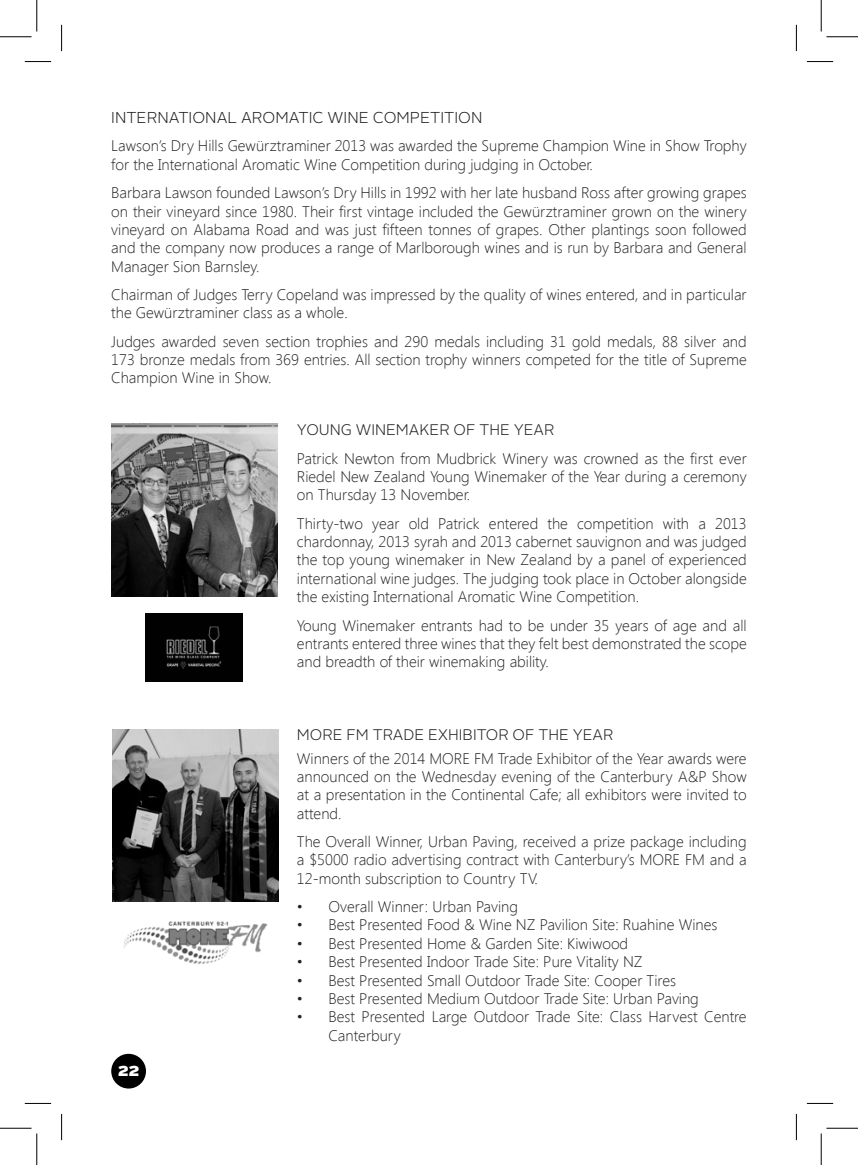
<style>
.page{position:relative;width:858px;height:1165px;background:#fff}
.page>*{position:absolute;margin:0;border:0;box-sizing:border-box;transform-origin:0 0}
.t1{font:900 17.5px "Alright Sans";color:#fff}
.Paragraph_Style_1{font:300 15.75px "Alright Sans";color:#231f20}
.t2{font:300 15.4px/18.4px "Segoe UI";color:#231f20;text-align:justify}
.Paragraph_Style_1-2{font:300 15.4px "Alright Sans";color:#231f20}
</style>
<div class="page">
<div style="left:111px;top:1054px;width:35px;height:34px;background:#000;border-radius:50%"></div>
<img style="left:113px;top:729px;width:166px;height:172px">
<img style="left:123px;top:921px;width:145px;height:43px">
<img style="left:111px;top:424px;width:166px;height:172px">
<img style="left:145px;top:613px;width:98px;height:69px">
<svg style="left:25px;top:61px;width:26px;height:1px"></svg>
<svg style="left:806px;top:61px;width:26px;height:1px"></svg>
<svg style="left:25px;top:1103px;width:26px;height:1px"></svg>
<svg style="left:806px;top:1103px;width:26px;height:1px"></svg>
<svg style="left:61px;top:25px;width:1px;height:26px"></svg>
<svg style="left:61px;top:1114px;width:1px;height:26px"></svg>
<svg style="left:795px;top:25px;width:1px;height:26px"></svg>
<svg style="left:795px;top:1114px;width:1px;height:26px"></svg>
<hr style="left:0;top:36px;width:32px;height:1px;background:#000">
<hr style="left:826px;top:36px;width:31px;height:1px;background:#000">
<hr style="left:0;top:1128px;width:32px;height:1px;background:#000">
<hr style="left:826px;top:1128px;width:31px;height:1px;background:#000">
<hr style="left:36px;top:0;width:1px;height:32px;background:#000">
<hr style="left:36px;top:1133px;width:1px;height:32px;background:#000">
<hr style="left:820px;top:0;width:1px;height:32px;background:#000">
<hr style="left:820px;top:1133px;width:1px;height:32px;background:#000">
<p class="Paragraph_Style_1" style="left:111px;top:107px;width:372px">INTERNATIONAL AROMATIC WINE COMPETITION</p>
<p class="t2" style="left:111px;top:136px;width:636px">Lawson’s Dry Hills Gewürztraminer 2013 was awarded the Supreme Champion Wine in Show Trophy for the International Aromatic Wine Competition during judging in October.</p>
<p class="t2" style="left:111px;top:183px;width:636px">Barbara Lawson founded Lawson’s Dry Hills in 1992 with her late husband Ross after growing grapes on their vineyard since 1980. Their first vintage included the Gewürztraminer grown on the winery vineyard on Alabama Road and was just fifteen tonnes of grapes. Other plantings soon followed and the company now produces a range of Marlborough wines and is run by Barbara and General Manager Sion Barnsley.</p>
<p class="t2" style="left:111px;top:285px;width:636px">Chairman of Judges Terry Copeland was impressed by the quality of wines entered, and in particular the Gewürztraminer class as a whole.</p>
<p class="t2" style="left:111px;top:331px;width:636px">Judges awarded seven section trophies and 290 medals including 31 gold medals, 88 silver and 173 bronze medals from 369 entries. All section trophy winners competed for the title of Supreme Champion Wine in Show.</p>
<p class="Paragraph_Style_1-2" style="left:297px;top:420px;width:259px">YOUNG WINEMAKER OF THE YEAR</p>
<p class="t2" style="left:297px;top:448px;width:451px">Patrick Newton from Mudbrick Winery was crowned as the first ever Riedel New Zealand Young Winemaker of the Year during a ceremony on Thursday 13 November.</p>
<p class="t2" style="left:297px;top:514px;width:451px">Thirty-two year old Patrick entered the competition with a 2013 chardonnay, 2013 syrah and 2013 cabernet sauvignon and was judged the top young winemaker in New Zealand by a panel of experienced international wine judges. The judging took place in October alongside the existing International Aromatic Wine Competition.</p>
<p class="t2" style="left:297px;top:615px;width:451px">Young Winemaker entrants had to be under 35 years of age and all entrants entered three wines that they felt best demonstrated the scope and breadth of their winemaking ability.</p>
<p class="t1" style="left:118px;top:1057px;width:23px">22</p>
<p class="Paragraph_Style_1-2" style="left:297px;top:724px;width:318px">MORE FM TRADE EXHIBITOR OF THE YEAR</p>
<p class="t2" style="left:297px;top:748px;width:451px">Winners of the 2014 MORE FM Trade Exhibitor of the Year awards were announced on the Wednesday evening of the Canterbury A&amp;P Show at a presentation in the Continental Cafe; all exhibitors were invited to attend.</p>
<p class="t2" style="left:297px;top:832px;width:451px">The Overall Winner, Urban Paving, received a prize package including a $5000 radio advertising contract with Canterbury’s MORE FM and a 12-month subscription to Country TV.</p>
<p class="t2" style="left:297px;top:897px;width:222px">• Overall Winner: Urban Paving</p>
<p class="t2" style="left:297px;top:915px;width:422px">• Best Presented Food &amp; Wine NZ Pavilion Site: Ruahine Wines</p>
<p class="t2" style="left:297px;top:934px;width:332px">• Best Presented Home &amp; Garden Site: Kiwiwood</p>
<p class="t2" style="left:297px;top:952px;width:347px">• Best Presented Indoor Trade Site: Pure Vitality NZ</p>
<p class="t2" style="left:297px;top:970px;width:380px">• Best Presented Small Outdoor Trade Site: Cooper Tires</p>
<p class="t2" style="left:297px;top:989px;width:403px">• Best Presented Medium Outdoor Trade Site: Urban Paving</p>
<p class="t2" style="left:328px;top:1007px;width:419px;text-indent:-32px">• Best Presented Large Outdoor Trade Site: Class Harvest Centre<br>Canterbury</p>
</div>
